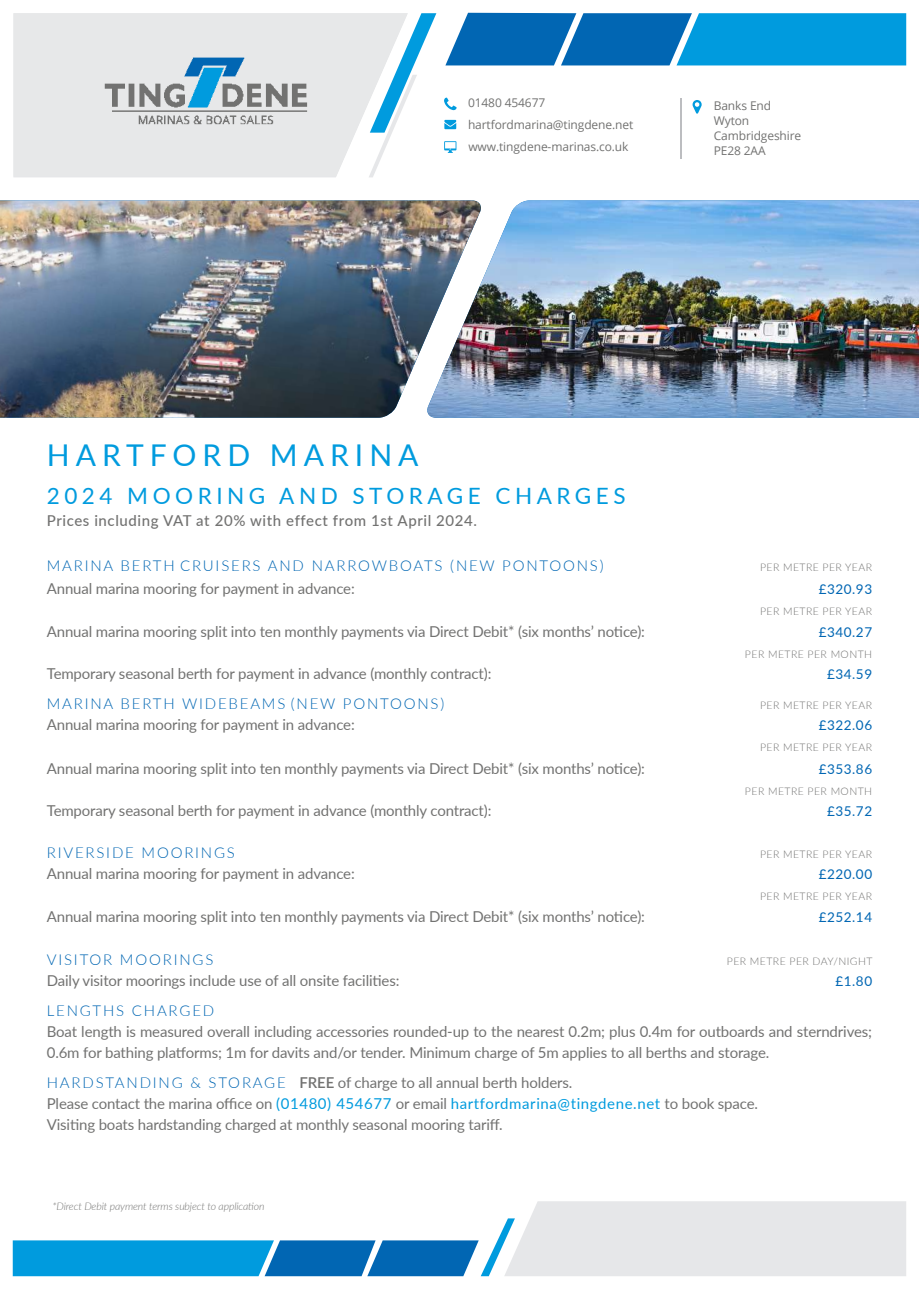
<style>
.page{position:relative;width:919px;height:1289px;background:#fff}
.page>*{position:absolute;margin:0;border:0;box-sizing:border-box;transform-origin:0 0}
.t1{font:30px "Lato";letter-spacing:.2em;color:#009bde}
.t2{font:22.5px "Lato";letter-spacing:.2em;color:#009bde}
.t3{font:15px/21px "Lato";letter-spacing:-.01em;color:#727271}
.t4{font:300 15px "Lato";letter-spacing:.12em;color:#0166b3}
.t5{font:500 15px "Lato";letter-spacing:.04em;color:#727271}
.t6{font:13.5px "Lato";letter-spacing:.04em;color:#0166b3}
.t7{font:12px/15px "Open Sans";letter-spacing:-.01em;color:#727271}
.t8{font:300 10.5px "Lato";letter-spacing:.04em;color:#727271}
.t9{font:italic 300 10.5px "Lato";letter-spacing:-.01em;color:#727271}
.s1{font-weight:300;color:#0166b3}
.s2{font-weight:600}
.s3{color:#009bde}
</style>
<div class="page">
<img style="left:13px;top:13px;width:355px;height:164px">
<svg style="left:692px;top:100px;width:9px;height:14px"></svg>
<hr style="left:680px;top:98px;width:1px;height:61px;background:#bcbdc0">
<svg style="left:444px;top:98px;width:12px;height:12px"></svg>
<svg style="left:444px;top:120px;width:12px;height:9px"></svg>
<svg style="left:445px;top:13px;width:461px;height:52px;background:#0f88cb"></svg>
<svg style="left:368px;top:13px;width:68px;height:164px"></svg>
<svg style="left:13px;top:1201px;width:893px;height:75px"></svg>
<svg style="left:444px;top:141px;width:12px;height:12px"></svg>
<img style="left:0;top:200px;width:425px;height:217px">
<img style="left:425px;top:200px;width:493px;height:217px">
<p class="t7" style="left:468px;top:94px;width:167px;line-height:21.5px">01480 454677 hartfordmarina@tingdene.net</p>
<p class="t7" style="left:713px;top:99px;width:89px">Banks End<br>Wyton<br>Cambridgeshire</p>
<p class="t7" style="left:468px;top:140px;width:162px">www.tingdene-marinas.co.uk</p>
<p class="t7" style="left:713px;top:144px;width:53px">PE28 2AA</p>
<h1 class="t1" style="left:47px;top:443px;width:373px">HARTFORD MARINA</h1>
<h2 class="t2" style="left:47px;top:487px;width:580px">2024 MOORING AND STORAGE CHARGES</h2>
<p class="t5" style="left:47px;top:515px;width:431px">Prices including VAT at 20% with effect from 1st April 2024.</p>
<p class="t4" style="left:47px;top:560px;width:558px">MARINA BERTH CRUISERS AND NARROWBOATS (NEW PONTOONS)</p>
<p class="t8" style="left:760px;top:563px;width:114px">PER METRE PER YEAR</p>
<p class="t3" style="left:47px;top:579px;width:309px">Annual marina mooring for payment in advance:</p>
<p class="t6" style="left:818px;top:583px;width:55px">£320.93</p>
<p class="t8" style="left:760px;top:607px;width:114px">PER METRE PER YEAR</p>
<p class="t3" style="left:47px;top:620px;width:599px">Annual marina mooring split into ten monthly payments via Direct Debit* (six months’ notice):</p>
<p class="t6" style="left:818px;top:627px;width:55px">£340.27</p>
<p class="t8" style="left:745px;top:650px;width:129px">PER METRE PER MONTH</p>
<p class="t3" style="left:47px;top:662px;width:446px">Temporary seasonal berth for payment in advance (monthly contract):</p>
<p class="t6" style="left:827px;top:669px;width:47px">£34.59</p>
<p class="t4" style="left:47px;top:698px;width:399px">MARINA BERTH WIDEBEAMS (NEW PONTOONS)</p>
<p class="t8" style="left:760px;top:701px;width:114px">PER METRE PER YEAR</p>
<p class="t3" style="left:47px;top:715px;width:309px">Annual marina mooring for payment in advance:</p>
<p class="t6" style="left:818px;top:720px;width:55px">£322.06</p>
<p class="t8" style="left:760px;top:743px;width:114px">PER METRE PER YEAR</p>
<p class="t3" style="left:47px;top:757px;width:599px">Annual marina mooring split into ten monthly payments via Direct Debit* (six months’ notice):</p>
<p class="t6" style="left:818px;top:763px;width:55px">£353.86</p>
<p class="t8" style="left:745px;top:787px;width:129px">PER METRE PER MONTH</p>
<p class="t3" style="left:47px;top:799px;width:446px">Temporary seasonal berth for payment in advance (monthly contract):</p>
<p class="t6" style="left:827px;top:805px;width:47px">£35.72</p>
<p class="t4" style="left:47px;top:846px;width:190px">RIVERSIDE MOORINGS</p>
<p class="t8" style="left:760px;top:850px;width:114px">PER METRE PER YEAR</p>
<p class="t3" style="left:47px;top:864px;width:309px">Annual marina mooring for payment in advance:</p>
<p class="t6" style="left:818px;top:868px;width:55px">£220.00</p>
<p class="t8" style="left:760px;top:892px;width:114px">PER METRE PER YEAR</p>
<p class="t3" style="left:47px;top:905px;width:599px">Annual marina mooring split into ten monthly payments via Direct Debit* (six months’ notice):</p>
<p class="t6" style="left:818px;top:912px;width:55px">£252.14</p>
<p class="t4" style="left:47px;top:953px;width:168px">VISITOR MOORINGS</p>
<p class="t8" style="left:726px;top:956px;width:147px">PER METRE PER DAY/NIGHT</p>
<p class="t3" style="left:47px;top:968px;width:354px">Daily visitor moorings include use of all onsite facilities:</p>
<p class="t6" style="left:835px;top:975px;width:38px">£1.80</p>
<p class="t4" style="left:47px;top:1004px;width:169px">LENGTHS CHARGED</p>
<p class="t3" style="left:47px;top:1021px;width:826px">Boat length is measured overall including accessories rounded-up to the nearest 0.2m; plus 0.4m for outboards and sterndrives;<br>0.6m for bathing platforms; 1m for davits and/or tender. Minimum charge of 5m applies to all berths and storage.</p>
<p class="t3" style="left:47px;top:1072px;width:712px"><span class="s1">HARDSTANDING &amp; STORAGE</span> <span class="s2">FREE</span> of charge to all annual berth holders.<br>Please contact the marina office on <span class="s3">(01480) 454677</span> or email <span class="s3">hartfordmarina@tingdene.net</span> to book space.<br>Visiting boats hardstanding charged at monthly seasonal mooring tariff.</p>
<p class="t9" style="left:52px;top:1198px;width:213px">*Direct Debit payment terms subject to application</p>
</div>
